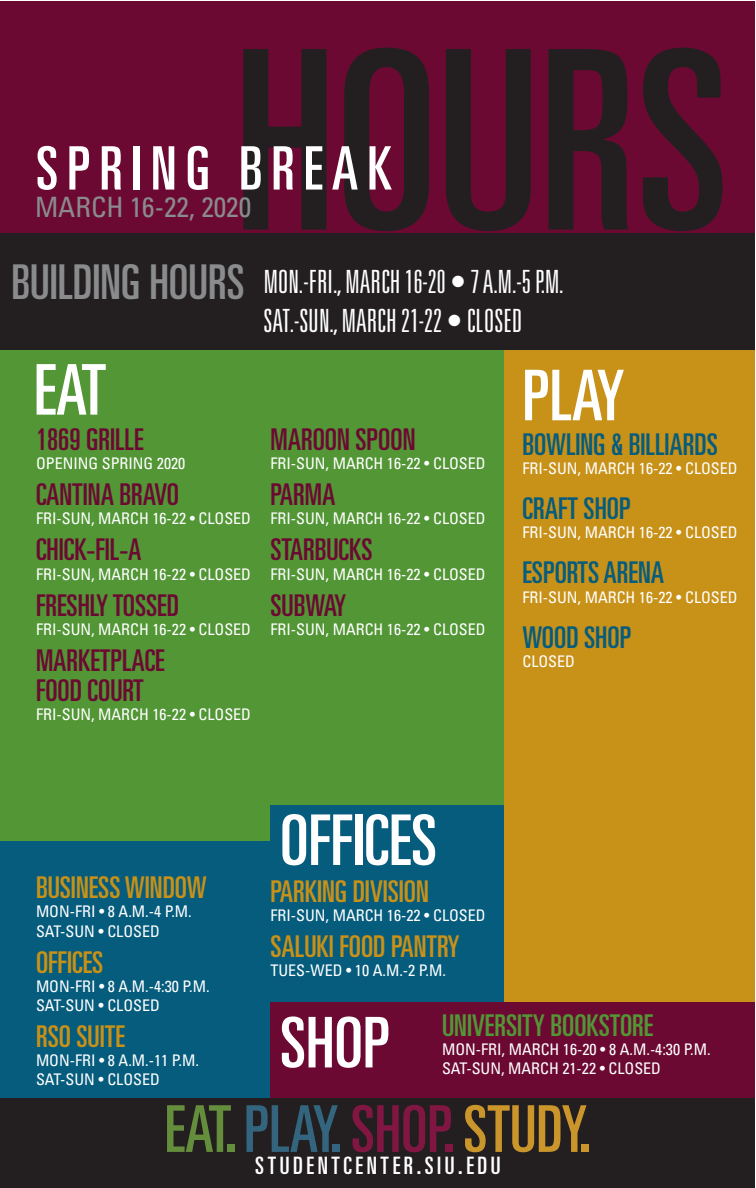
<style>
.page{position:relative;width:756px;height:1188px;background:#fff}
.page>*{position:absolute;margin:0;border:0;box-sizing:border-box;transform-origin:0 0}
.t1{font:ultra-condensed 250px "Univers";color:#231f20}
.t2{font:ultra-condensed 70px "Univers";color:#fff}
.t3{font:ultra-condensed 60px "Univers";letter-spacing:.15em;color:#fff}
.t4{font:300 ultra-condensed 32px/38.4px "Univers";color:#fff}
.t5{font:ultra-condensed 30px/30px "Univers";color:#6c0932}
.t6{font:ultra-condensed 30px "Univers";color:#c89118}
.t7{font:ultra-condensed 30px "Univers";color:#055c7d}
.t8{font:ultra-condensed 30px "Univers";color:#529635}
.t9{font:condensed 28px "Univers";color:#8a8b8d}
.t10{font:ultra-condensed 24px "Univers";letter-spacing:.15em;color:#fff}
.t11{font:condensed 16px "Univers";color:#fff}
.s1{font-weight:400;font-size:48px;color:#8a8b8d}
</style>
<div class="page">
<div style="left:0;top:1px;width:755px;height:233px;background:#6c0932"></div>
<div style="left:0;top:832px;width:504px;height:311px;background:#055c7d"></div>
<div style="left:504px;top:279px;width:251px;height:753px;background:#c89118"></div>
<div style="left:270px;top:1002px;width:485px;height:186px;background:#6c0932"></div>
<div style="left:0;top:1099px;width:755px;height:89px;background:#231f20"></div>
<div style="left:0;top:279px;width:504px;height:562px;background:#529635"></div>
<div style="left:0;top:234px;width:755px;height:116px;background:#231f20"></div>
<svg style="left:167px;top:1105px;width:64px;height:47px"></svg>
<div style="left:228px;top:1144px;width:7px;height:8px;background:#648d3c"></div>
<svg style="left:246px;top:1105px;width:92px;height:47px"></svg>
<div style="left:333px;top:1144px;width:7px;height:8px;background:#33657f"></div>
<svg style="left:353px;top:1105px;width:98px;height:47px"></svg>
<div style="left:445px;top:1144px;width:8px;height:8px;background:#821643"></div>
<svg style="left:465px;top:1105px;width:122px;height:47px"></svg>
<div style="left:581px;top:1144px;width:8px;height:8px;background:#ca952a"></div>
<div style="left:270px;top:805px;width:234px;height:69px;background:#055c7d"></div>
<p class="t1" style="left:234px;top:-1px;width:496px">HOURS</p>
<p class="t4" style="left:264px;top:262px;width:302px;text-indent:-252px"><span class="s1">BUILDING HOURS</span> MON.-FRI., MARCH 16-20 • 7 A.M.-5 P.M.<br>SAT.-SUN., MARCH 21-22 • CLOSED</p>
<p class="t3" style="left:36px;top:134px;width:357px">SPRING BREAK</p>
<p class="t9" style="left:35px;top:189px;width:218px">MARCH 16-22, 2020</p>
<p class="t2" style="left:34px;top:350px;width:74px">EAT</p>
<p class="t5" style="left:36px;top:424px;width:109px">1869 GRILLE</p>
<p class="t11" style="left:36px;top:453px;width:151px">OPENING SPRING 2020</p>
<p class="t5" style="left:36px;top:479px;width:144px">CANTINA BRAVO</p>
<p class="t11" style="left:36px;top:509px;width:217px">FRI-SUN, MARCH 16-22 • CLOSED</p>
<p class="t5" style="left:36px;top:535px;width:107px">CHICK-FIL-A</p>
<p class="t11" style="left:36px;top:564px;width:217px">FRI-SUN, MARCH 16-22 • CLOSED</p>
<p class="t5" style="left:36px;top:590px;width:144px">FRESHLY TOSSED</p>
<p class="t11" style="left:36px;top:619px;width:217px">FRI-SUN, MARCH 16-22 • CLOSED</p>
<p class="t5" style="left:36px;top:645px;width:130px">MARKETPLACE<br>FOOD COURT</p>
<p class="t11" style="left:36px;top:704px;width:217px">FRI-SUN, MARCH 16-22 • CLOSED</p>
<p class="t5" style="left:270px;top:424px;width:146px">MAROON SPOON</p>
<p class="t11" style="left:270px;top:453px;width:217px">FRI-SUN, MARCH 16-22 • CLOSED</p>
<p class="t5" style="left:270px;top:479px;width:66px">PARMA</p>
<p class="t11" style="left:270px;top:509px;width:217px">FRI-SUN, MARCH 16-22 • CLOSED</p>
<p class="t5" style="left:270px;top:535px;width:104px">STARBUCKS</p>
<p class="t11" style="left:270px;top:564px;width:217px">FRI-SUN, MARCH 16-22 • CLOSED</p>
<p class="t5" style="left:270px;top:590px;width:77px">SUBWAY</p>
<p class="t11" style="left:270px;top:619px;width:217px">FRI-SUN, MARCH 16-22 • CLOSED</p>
<p class="t2" style="left:522px;top:356px;width:104px">PLAY</p>
<p class="t7" style="left:522px;top:427px;width:197px">BOWLING &amp; BILLIARDS</p>
<p class="t11" style="left:522px;top:458px;width:217px">FRI-SUN, MARCH 16-22 • CLOSED</p>
<p class="t7" style="left:522px;top:491px;width:110px">CRAFT SHOP</p>
<p class="t11" style="left:522px;top:523px;width:217px">FRI-SUN, MARCH 16-22 • CLOSED</p>
<p class="t7" style="left:522px;top:556px;width:143px">ESPORTS ARENA</p>
<p class="t11" style="left:522px;top:587px;width:217px">FRI-SUN, MARCH 16-22 • CLOSED</p>
<p class="t7" style="left:522px;top:620px;width:110px">WOOD SHOP</p>
<p class="t11" style="left:522px;top:651px;width:54px">CLOSED</p>
<p class="t6" style="left:36px;top:870px;width:172px">BUSINESS WINDOW</p>
<p class="t11" style="left:36px;top:902px;width:157px">MON-FRI • 8 A.M.-4 P.M.</p>
<p class="t11" style="left:36px;top:921px;width:125px">SAT-SUN • CLOSED</p>
<p class="t6" style="left:36px;top:945px;width:69px">OFFICES</p>
<p class="t11" style="left:36px;top:976px;width:175px">MON-FRI • 8 A.M.-4:30 P.M.</p>
<p class="t11" style="left:36px;top:995px;width:125px">SAT-SUN • CLOSED</p>
<p class="t6" style="left:36px;top:1019px;width:90px">RSO SUITE</p>
<p class="t11" style="left:36px;top:1050px;width:164px">MON-FRI • 8 A.M.-11 P.M.</p>
<p class="t11" style="left:36px;top:1070px;width:125px">SAT-SUN • CLOSED</p>
<p class="t2" style="left:280px;top:800px;width:158px">OFFICES</p>
<p class="t6" style="left:270px;top:874px;width:160px">PARKING DIVISION</p>
<p class="t11" style="left:270px;top:905px;width:217px">FRI-SUN, MARCH 16-22 • CLOSED</p>
<p class="t6" style="left:270px;top:929px;width:191px">SALUKI FOOD PANTRY</p>
<p class="t11" style="left:270px;top:960px;width:177px">TUES-WED • 10 A.M.-2 P.M.</p>
<p class="t2" style="left:280px;top:1003px;width:112px">SHOP</p>
<p class="t8" style="left:442px;top:1008px;width:213px">UNIVERSITY BOOKSTORE</p>
<p class="t11" style="left:442px;top:1039px;width:270px">MON-FRI, MARCH 16-20 • 8 A.M.-4:30 P.M.</p>
<p class="t11" style="left:442px;top:1058px;width:220px">SAT-SUN, MARCH 21-22 • CLOSED</p>
<p class="t10" style="left:255px;top:1152px;width:247px">STUDENTCENTER.SIU.EDU</p>
</div>
